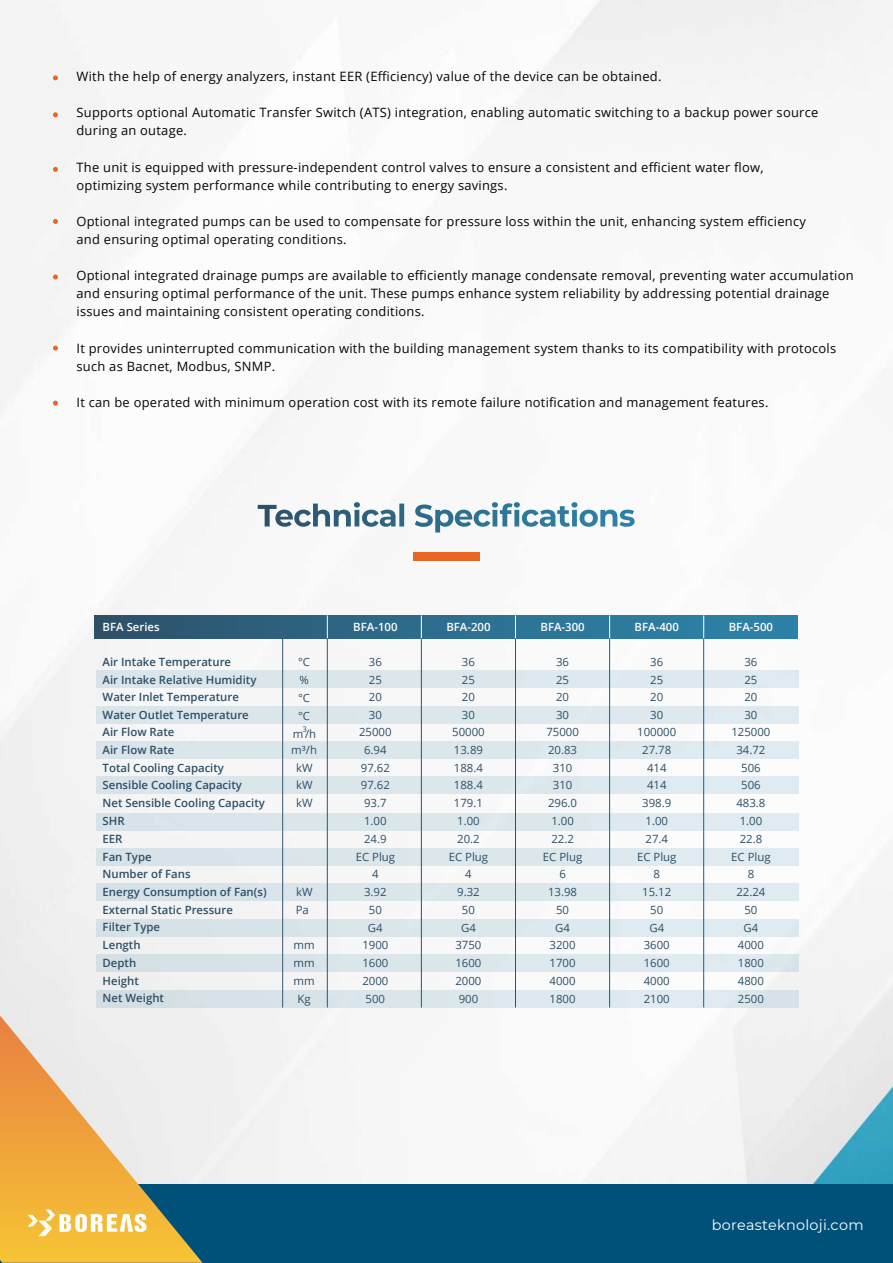
<style>
.page{position:relative;width:893px;height:1263px;background:#fff}
.page>*{position:absolute;margin:0;border:0;box-sizing:border-box;transform-origin:0 0}
.t1{font:14.4px "Montserrat";letter-spacing:.02em;color:#fff}
.t2{font:12.9px/18.1px "Open Sans";letter-spacing:.02em;color:#050505}
.t3{font:11.4px/17.7px "Open Sans";color:#2d4f67;text-align:center}
.t4{font:600 11.4px/17.5px "Open Sans";color:#2d4f67}
.t5{font:600 11.4px "Open Sans";color:#fff}
.t6{font:7.8px "Open Sans";color:#2d4f67}
</style>
<div class="page">
<img style="left:0;top:0;width:893px;height:1185px">
<div style="left:0;top:1185px;width:893px;height:78px;background:#00517a"></div>
<svg style="left:0;top:1015px;width:203px;height:248px"></svg>
<hr style="left:2px;top:1262px;width:201px;height:1px;background:#c79f42">
<svg style="left:28px;top:1209px;width:119px;height:27px;background:#f7d17c"></svg>
<svg style="left:53px;top:75px;width:5px;height:5px"></svg>
<svg style="left:53px;top:112px;width:5px;height:5px"></svg>
<svg style="left:53px;top:167px;width:5px;height:5px"></svg>
<svg style="left:53px;top:219px;width:5px;height:5px"></svg>
<svg style="left:53px;top:274px;width:5px;height:5px"></svg>
<svg style="left:53px;top:346px;width:5px;height:5px"></svg>
<svg style="left:53px;top:401px;width:5px;height:5px"></svg>
<div style="left:413px;top:553px;width:67px;height:8px;background:#e96624"></div>
<div style="left:95px;top:615px;width:702px;height:23px;background:linear-gradient(to right,#2d536b,#2d86ac)"></div>
<div style="left:96px;top:671px;width:702px;height:17px;background:#dce7ec"></div>
<div style="left:96px;top:706px;width:702px;height:18px;background:#dce7ec"></div>
<div style="left:96px;top:741px;width:702px;height:18px;background:#dce7ec"></div>
<div style="left:96px;top:777px;width:702px;height:17px;background:#dce7ec"></div>
<div style="left:96px;top:813px;width:702px;height:17px;background:#dce7ec"></div>
<div style="left:96px;top:848px;width:702px;height:18px;background:#dce7ec"></div>
<div style="left:96px;top:884px;width:702px;height:17px;background:#dce7ec"></div>
<div style="left:96px;top:919px;width:702px;height:17px;background:#dce7ec"></div>
<div style="left:96px;top:955px;width:702px;height:17px;background:#dbe6eb"></div>
<div style="left:96px;top:990px;width:702px;height:17px;background:#dbe6eb"></div>
<hr style="left:327px;top:637px;width:1px;height:370px;background:#fff">
<svg style="left:327px;top:615px;width:1px;height:23px"></svg>
<hr style="left:421px;top:637px;width:1px;height:370px;background:#fff">
<svg style="left:421px;top:615px;width:1px;height:23px"></svg>
<hr style="left:515px;top:637px;width:1px;height:370px;background:#fff">
<svg style="left:515px;top:615px;width:1px;height:22px"></svg>
<hr style="left:609px;top:637px;width:1px;height:370px;background:#fff">
<svg style="left:609px;top:615px;width:1px;height:23px"></svg>
<hr style="left:703px;top:637px;width:1px;height:370px;background:#fff">
<svg style="left:703px;top:615px;width:1px;height:23px"></svg>
<hr style="left:282px;top:638px;width:1px;height:369px;background:#fff">
<svg style="left:258px;top:502px;width:372px;height:25px"></svg>
<p class="t2" style="left:76px;top:67px;width:586px">With the help of energy analyzers, instant EER (Efficiency) value of the device can be obtained.</p>
<p class="t2" style="left:76px;top:103px;width:743px">Supports optional Automatic Transfer Switch (ATS) integration, enabling automatic switching to a backup power source during an outage.</p>
<p class="t2" style="left:76px;top:157px;width:689px">The unit is equipped with pressure-independent control valves to ensure a consistent and efficient water flow, optimizing system performance while contributing to energy savings.</p>
<p class="t2" style="left:76px;top:212px;width:731px">Optional integrated pumps can be used to compensate for pressure loss within the unit, enhancing system efficiency and ensuring optimal operating conditions.</p>
<p class="t2" style="left:76px;top:266px;width:779px">Optional integrated drainage pumps are available to efficiently manage condensate removal, preventing water accumulation and ensuring optimal performance of the unit. These pumps enhance system reliability by addressing potential drainage issues and maintaining consistent operating conditions.</p>
<p class="t2" style="left:76px;top:338px;width:761px">It provides uninterrupted communication with the building management system thanks to its compatibility with protocols such as Bacnet, Modbus, SNMP.</p>
<p class="t2" style="left:76px;top:393px;width:693px">It can be operated with minimum operation cost with its remote failure notification and management features.</p>
<p class="t5" style="left:103px;top:619px;width:59px">BFA Series</p>
<p class="t5" style="left:446px;top:619px;width:46px">BFA-200</p>
<p class="t5" style="left:540px;top:619px;width:46px">BFA-300</p>
<p class="t5" style="left:635px;top:619px;width:46px">BFA-400</p>
<p class="t5" style="left:729px;top:619px;width:46px">BFA-500</p>
<p class="t4" style="left:103px;top:653px;width:155px">Air Intake Temperature<br>Air Intake Relative Humidity<br>Water Inlet Temperature<br>Water Outlet Temperature<br>Air Flow Rate<br>Air Flow Rate<br>Total Cooling Capacity<br>Sensible Cooling Capacity</p>
<p class="t4" style="left:103px;top:794px;width:164px">Net Sensible Cooling Capacity</p>
<p class="t5" style="left:353px;top:619px;width:46px">BFA-100</p>
<p class="t3" style="left:356px;top:653px;width:41px">36<br>25<br>20<br>30<br>25000<br>6.94<br>97.62<br>97.62<br>93.7<br>1.00<br>24.9<br>EC Plug<br>4<br>3.92<br>50<br>G4<br>1900<br>1600<br>2000<br>500</p>
<p class="t3" style="left:449px;top:653px;width:41px">36<br>25<br>20<br>30<br>50000<br>13.89<br>188.4<br>188.4<br>179.1<br>1.00<br>20.2<br>EC Plug<br>4<br>9.32<br>50<br>G4<br>3750<br>1600<br>2000<br>900</p>
<p class="t3" style="left:543px;top:653px;width:41px">36<br>25<br>20<br>30<br>75000<br>20.83<br>310<br>310<br>296.0<br>1.00<br>22.2<br>EC Plug<br>6<br>13.98<br>50<br>G4<br>3200<br>1700<br>4000<br>1800</p>
<p class="t3" style="left:637px;top:653px;width:41px">36<br>25<br>20<br>30<br>100000<br>27.78<br>414<br>414<br>398.9<br>1.00<br>27.4<br>EC Plug<br>8<br>15.12<br>50<br>G4<br>3600<br>1600<br>4000<br>2100</p>
<p class="t3" style="left:731px;top:653px;width:41px">36<br>25<br>20<br>30<br>125000<br>34.72<br>506<br>506<br>483.8<br>1.00<br>22.8<br>EC Plug<br>8<br>22.24<br>50<br>G4<br>4000<br>1800<br>4800<br>2500</p>
<p class="t3" style="left:298px;top:653px;width:14px">°C</p>
<p class="t3" style="left:298px;top:689px;width:14px">°C</p>
<p class="t3" style="left:299px;top:671px;width:11px">%</p>
<p class="t3" style="left:298px;top:707px;width:14px">°C</p>
<p class="t3" style="left:291px;top:741px;width:27px">m³/h kW kW kW</p>
<p class="t6" style="left:303px;top:724px;width:6px">3</p>
<p class="t3" style="left:293px;top:724px;width:25px">m/h</p>
<p class="t4" style="left:103px;top:812px;width:165px">SHR<br>EER<br>Fan Type<br>Number of Fans<br>Energy Consumption of Fan(s)<br>External Static Pressure<br>Filter Type</p>
<p class="t4" style="left:103px;top:936px;width:39px">Length</p>
<p class="t3" style="left:296px;top:883px;width:19px;text-align:left">kW<br>Pa</p>
<p class="t3" style="left:294px;top:936px;width:23px">mm</p>
<p class="t4" style="left:103px;top:954px;width:63px">Depth<br>Height<br>Net Weight</p>
<p class="t3" style="left:294px;top:954px;width:23px">mm mm<br>Kg</p>
<p class="t1" style="left:712px;top:1215px;width:153px">boreasteknoloji.com</p>
</div>
